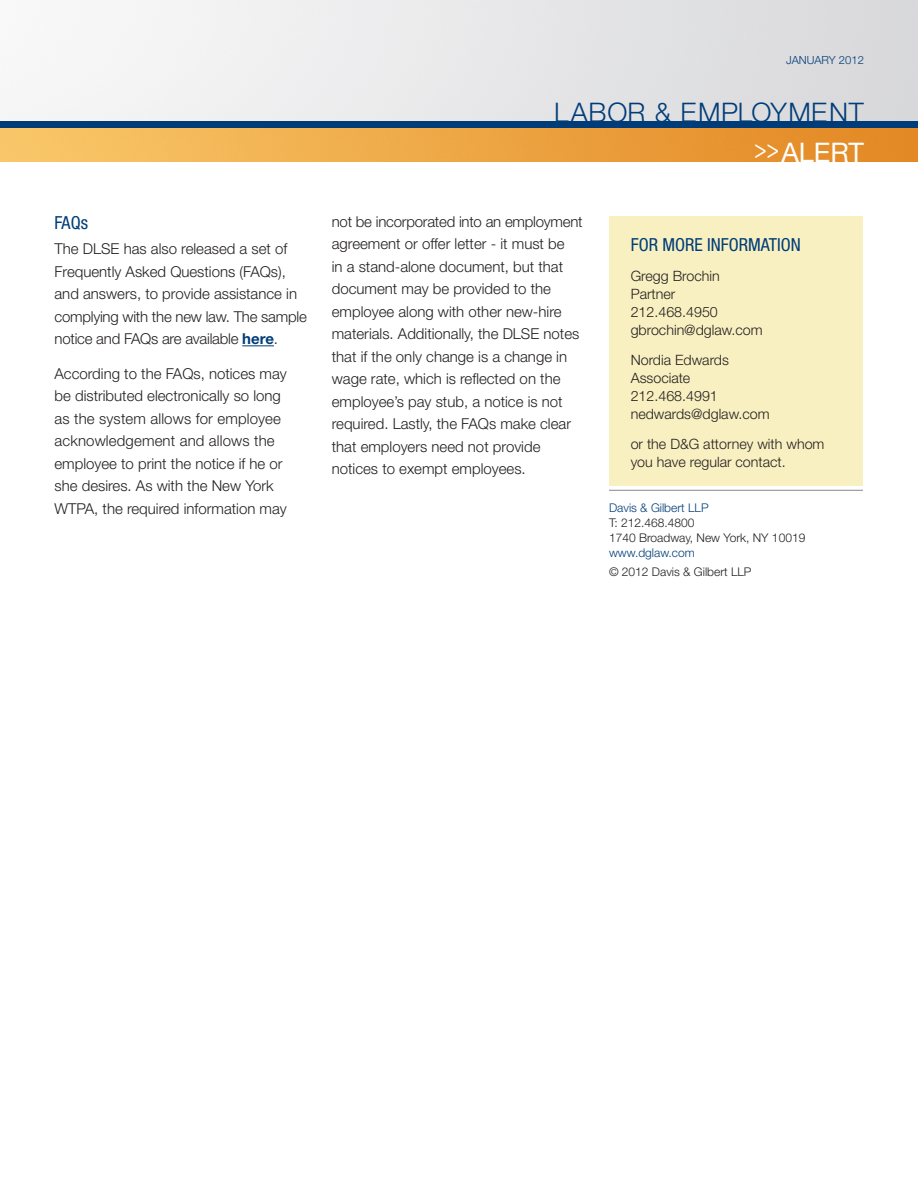
<style>
.page{position:relative;width:918px;height:1188px;background:#fff}
.page>*{position:absolute;margin:0;border:0;box-sizing:border-box;transform-origin:0 0}
.t1{font:300 27px "Helvetica Neue LT Std";letter-spacing:.03em;color:#003d78}
.t2{font:27px "Helvetica Neue LT Std";color:#fff;scale:.75 1}
._6__For_More_Info{font:condensed 18px "Helvetica Neue LT Std";color:#003d78}
._4__Story_Subhead{font:condensed 18px "Helvetica Neue LT Std";color:#003d78}
._3__Story_Body_Copy{font:300 15px/22.5px "Helvetica Neue LT Std";color:#231f20}
._7__For_More_Info{font:300 14.25px/18px "Helvetica Neue LT Std";color:#231f20}
._7__For_More_Info-2{font:300 12px "Helvetica Neue LT Std";color:#231f20}
._7__For_More_Info-3{font:300 12px "Helvetica Neue LT Std";color:#003d78}
.t3{font:300 11.25px "Helvetica Neue LT Std";color:#003d78}
.s1{font-weight:700;color:#003d78}
</style>
<div class="page">
<img style="left:0;top:128px;width:918px;height:34px">
<img style="left:0;top:0;width:918px;height:122px">
<div style="left:0;top:122px;width:918px;height:6px;background:#003d78"></div>
<hr style="left:242px;top:345px;width:32px;height:1px;background:#003d78">
<div style="left:609px;top:216px;width:254px;height:270px;background:#f9f0c1"></div>
<hr style="left:609px;top:490px;width:254px;height:1px;background:#939598">
<p class="_4__Story_Subhead" style="left:55px;top:212px;width:35px">FAQs</p>
<p class="_3__Story_Body_Copy" style="left:55px;top:237px;width:254px">The DLSE has also released a set of Frequently Asked Questions (FAQs), and answers, to provide assistance in complying with the new law. The sample notice and FAQs are available <span class="s1">here</span>.</p>
<p class="_3__Story_Body_Copy" style="left:55px;top:362px;width:234px">According to the FAQs, notices may be distributed electronically so long as the system allows for employee acknowledgement and allows the employee to print the notice if he or she desires. As with the New York WTPA, the required information may</p>
<p class="t3" style="left:786px;top:53px;width:79px">JANUARY 2012</p>
<p class="t1" style="left:554px;top:96px;width:311px">LABOR &amp; EMPLOYMENT</p>
<p class="t2" style="left:755px;top:136px;width:147px">&gt;&gt;ALERT</p>
<p class="_3__Story_Body_Copy" style="left:332px;top:210px;width:252px">not be incorporated into an employment agreement or offer letter - it must be<br>in a stand-alone document, but that document may be provided to the employee along with other new-hire materials. Additionally, the DLSE notes that if the only change is a change in wage rate, which is reflected on the employee’s pay stub, a notice is not required. Lastly, the FAQs make clear that employers need not provide notices to exempt employees.</p>
<p class="_6__For_More_Info" style="left:631px;top:234px;width:172px">FOR MORE INFORMATION</p>
<p class="_7__For_More_Info" style="left:631px;top:267px;width:134px">Gregg Brochin<br>Partner<br>212.468.4950 gbrochin@dglaw.com</p>
<p class="_7__For_More_Info" style="left:631px;top:351px;width:140px">Nordia Edwards<br>Associate<br>212.468.4991 nedwards@dglaw.com</p>
<p class="_7__For_More_Info" style="left:631px;top:435px;width:195px">or the D&amp;G attorney with whom you have regular contact.</p>
<p class="_7__For_More_Info-3" style="left:609px;top:500px;width:101px">Davis &amp; Gilbert LLP</p>
<p class="_7__For_More_Info-2" style="left:609px;top:515px;width:87px">T: 212.468.4800</p>
<p class="_7__For_More_Info-2" style="left:609px;top:530px;width:198px">1740 Broadway, New York, NY 10019</p>
<p class="_7__For_More_Info-3" style="left:609px;top:545px;width:87px">www.dglaw.com</p>
<p class="_7__For_More_Info-2" style="left:609px;top:565px;width:144px">© 2012 Davis &amp; Gilbert LLP</p>
</div>
